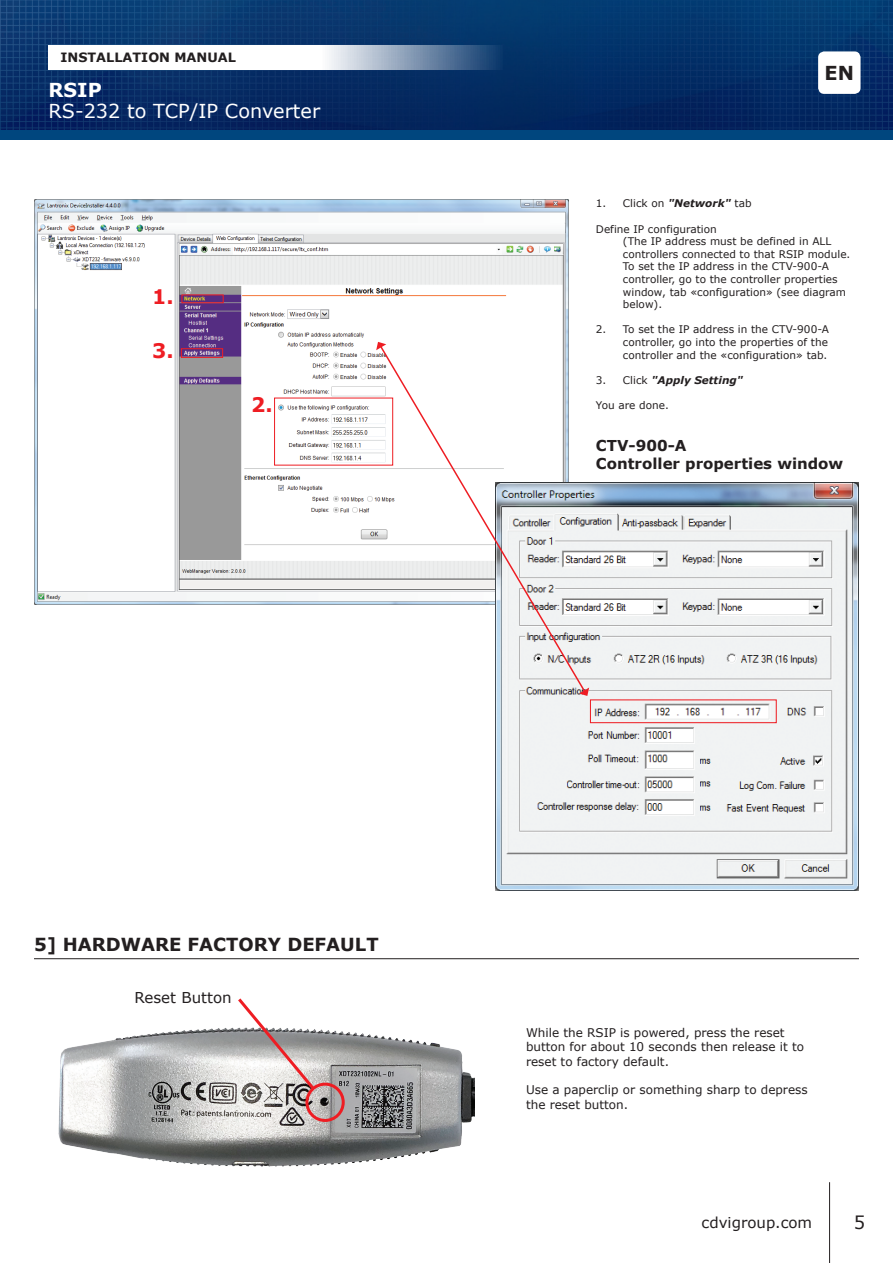
<style>
.page{position:relative;width:893px;height:1263px;background:#fff}
.page>*{position:absolute;margin:0;border:0;box-sizing:border-box;transform-origin:0 0}
.t1{font:700 20.1px "Verdana";color:#ee1d23}
.t2{font:19.2px "Verdana";color:#fff}
.t3{font:700 19.2px "Verdana";color:#fff}
.t4{font:700 19.2px "Verdana";color:#231f20}
.t5{font:700 18px "Verdana";color:#231f20}
.t6{font:18px "Verdana";color:#231f20}
.t7{font:700 15px/18px "Verdana";color:#231f20}
.t8{font:15px "Verdana";color:#231f20}
.t9{font:700 12.9px "Verdana";color:#231f20}
.t10{font:12px/14.4px "Verdana";color:#231f20}
.t11{font:10.5px/12.6px "Verdana";color:#231f20}
.t12{font:italic 700 10.5px "Verdana";color:#231f20}
.s1{font-weight:700;font-style:italic}
.s2{font-weight:400;font-style:normal}
</style>
<div class="page">
<hr style="left:829px;top:1182px;width:1px;height:81px;background:#231f20">
<img style="left:0;top:0;width:893px;height:130px">
<svg style="left:48px;top:45px;width:455px;height:25px"></svg>
<div style="left:818px;top:51px;width:42px;height:43px;background:#fff;border-radius:6px"></div>
<div style="left:0;top:130px;width:893px;height:9px;background:#00467e"></div>
<img style="left:34px;top:199px;width:535px;height:405px">
<div style="left:181px;top:294px;width:43px;height:9px;border:1px solid #ee1d23"></div>
<div style="left:181px;top:348px;width:42px;height:10px;border:1px solid #ee1d23"></div>
<img style="left:495px;top:482px;width:364px;height:409px">
<div style="left:590px;top:699px;width:187px;height:24px;border:1px solid #ee1d23"></div>
<svg style="left:379px;top:345px;width:207px;height:348px"></svg>
<svg style="left:376px;top:342px;width:10px;height:8px"></svg>
<svg style="left:579px;top:687px;width:10px;height:9px"></svg>
<hr style="left:34px;top:958px;width:825px;height:1px;background:#231f20">
<img style="left:58px;top:1027px;width:416px;height:140px">
<div style="left:305px;top:1083px;width:40px;height:39px;border:3px solid #ee1d23;border-radius:50%"></div>
<svg style="left:235px;top:998px;width:83px;height:95px"></svg>
<p class="t9" style="left:61px;top:49px;width:177px">INSTALLATION MANUAL</p>
<h2 class="t3" style="left:48px;top:76px;width:55px">RSIP</h2>
<h2 class="t2" style="left:48px;top:98px;width:273px">RS-232 to TCP/IP Converter</h2>
<h1 class="t1" style="left:152px;top:282px;width:23px">1.</h1>
<h1 class="t1" style="left:152px;top:336px;width:23px">3.</h1>
<h1 class="t1" style="left:251px;top:391px;width:23px">2.</h1>
<h2 class="t4" style="left:825px;top:59px;width:31px">EN</h2>
<p class="t11" style="left:596px;top:197px;width:157px">1. Click on <span class="s1">"Network"</span> tab</p>
<p class="t11" style="left:623px;top:222px;width:229px;text-indent:-27px">Define IP configuration<br>(The IP address must be defined in ALL controllers connected to that RSIP module.<br>To set the IP address in the CTV-900-A controller, go to the controller properties window, tab «configuration» (see diagram below).</p>
<p class="t11" style="left:623px;top:323px;width:208px;text-align:justify;text-indent:-27px">2. To set the IP address in the CTV-900-A controller, go into the properties of the controller and the «configuration» tab.</p>
<p class="t12" style="left:596px;top:373px;width:149px"><span class="s2">3. Click</span> "Apply Setting"</p>
<p class="t11" style="left:596px;top:399px;width:74px">You are done.</p>
<h3 class="t7" style="left:596px;top:437px;width:249px">CTV-900-A<br>Controller properties window</h3>
<h3 class="t5" style="left:34px;top:931px;width:59px">5] hard</h3>
<h3 class="t5" style="left:121px;top:931px;width:35px">ware</h3>
<h3 class="t5" style="left:188px;top:931px;width:27px">factor</h3>
<h3 class="t5" style="left:268px;top:931px;width:73px">y de fault</h3>
<h3 class="t8" style="left:134px;top:987px;width:99px">Reset Button</h3>
<p class="t10" style="left:526px;top:1025px;width:280px">While the RSIP is powered, press the reset button for about 10 seconds then release it to reset to factory default.</p>
<p class="t10" style="left:526px;top:1083px;width:283px">Use a paperclip or something sharp to depress the reset button.</p>
<h3 class="t8" style="left:701px;top:1212px;width:112px">cdvigroup.com</h3>
<h3 class="t6" style="left:854px;top:1210px;width:13px">5</h3>
</div>
